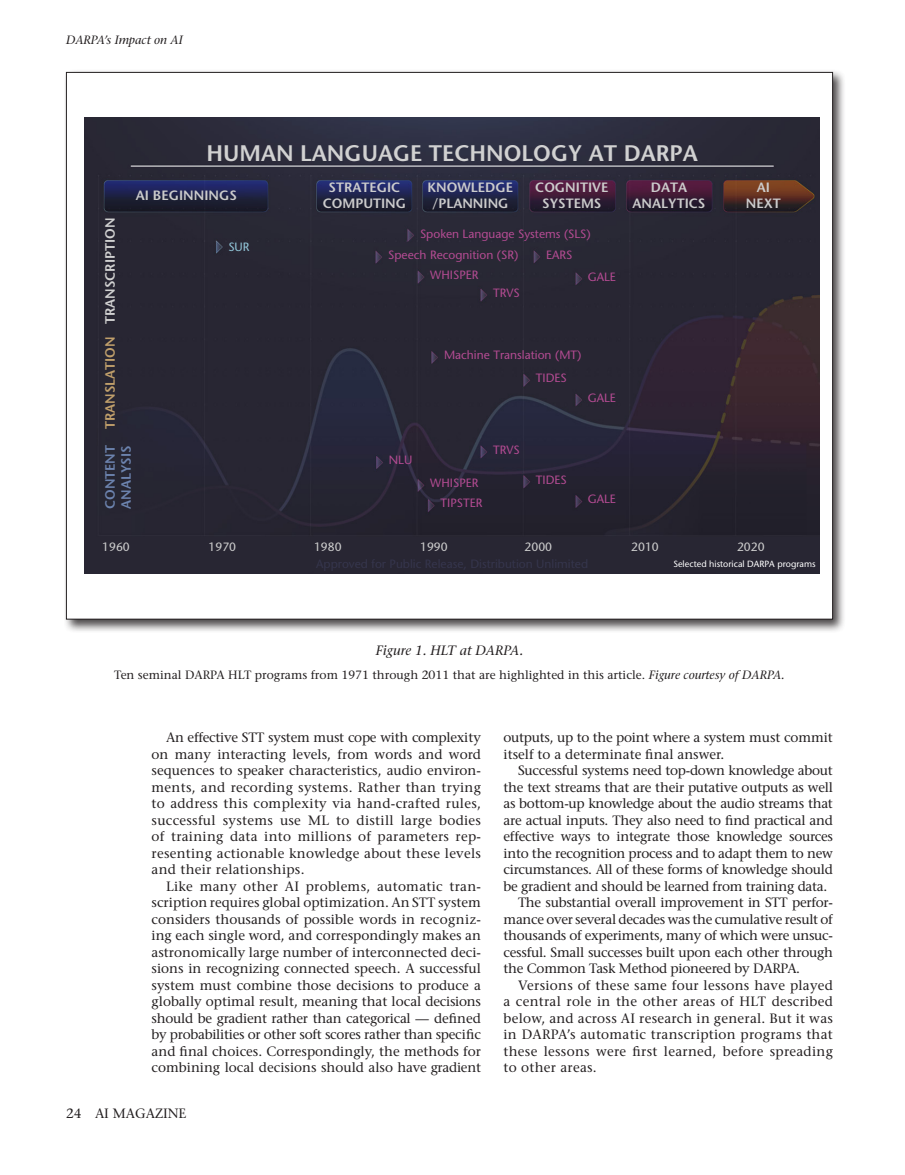
<style>
.page{position:relative;width:905px;height:1175px;background:#fff}
.page>*{position:absolute;margin:0;border:0;box-sizing:border-box;transform-origin:0 0}
.t1{font:600 22.5px "Stone Sans Std";color:#d1d1d1}
.t2{font:500 13.5px/16.5px "Stone Serif Std";letter-spacing:-.02em;color:#231f20;text-align:justify}
.t3{font:500 13.5px "Stone Serif Std";letter-spacing:.02em;color:#231f20}
.t4{font:600 13.5px/16.2px "Stone Sans Std";color:#ccc;text-align:center}
.t5{font:italic 500 13.5px "Stone Serif Std";color:#231f20}
.t6{font:600 13.5px/16.2px "Stone Sans Std";color:#6c83ae}
.t7{font:600 13.5px "Stone Sans Std";color:#d1d1d1}
.t8{font:500 13.5px "Stone Serif Std";color:#231f20}
.t9{font:600 13.5px "Stone Sans Std";color:#c09f6b}
.t10{font:500 12px/22.8px "Stone Sans Std";color:#b34b92}
.t11{font:500 12px "Stone Serif Std";color:#231f20}
.t12{font:500 12px "Stone Sans Std";color:#ccc}
.t13{font:italic 500 12px "Stone Serif Std";color:#231f20}
.t14{font:500 12px "Stone Sans Std";color:#92c7d9}
.t15{font:500 9px "Stone Sans Std";color:#fff}
.s1{font-style:italic}
</style>
<div class="page">
<div style="left:63px;top:69px;width:783px;height:564px;background:#231f20;opacity:.81"></div>
<div style="left:66px;top:72px;width:766px;height:547px;background:#fff"></div>
<img style="left:85px;top:118px;width:734px;height:456px">
<p class="t13" style="left:66px;top:33px;width:118px">DARPA’s Impact on AI</p>
<h1 class="t1" style="left:206px;top:140px;width:492px">HUMAN LANGUAGE TECHNOLOGY AT DARPA</h1>
<p class="t4" style="left:136px;top:187px;width:102px">AI BEGINNINGS</p>
<p class="t4" style="left:323px;top:179px;width:85px">STRATEGIC<br>COMPUTING</p>
<p class="t4" style="left:427px;top:179px;width:87px">KNOWLEDGE /PLANNING</p>
<p class="t4" style="left:535px;top:179px;width:75px">COGNITIVE<br>SYSTEMS</p>
<p class="t4" style="left:632px;top:179px;width:74px">DATA<br>ANALYTICS</p>
<p class="t4" style="left:745px;top:179px;width:37px">AI<br>NEXT</p>
<p class="t14" style="left:228px;top:239px;width:23px">SUR</p>
<p class="t10" style="left:388px;top:244px;width:131px">Speech Recognition (SR)</p>
<p class="t7" style="left:102px;top:324px;width:108px;rotate:-90deg">TRANSCRIPTION</p>
<p class="t9" style="left:102px;top:429px;width:94px;rotate:-90deg">TRANSLATION</p>
<p class="t6" style="left:102px;top:509px;width:66px;rotate:-90deg">CONTENT<br>ANALYSIS</p>
<p class="t12" style="left:102px;top:540px;width:29px">1960</p>
<p class="t12" style="left:209px;top:540px;width:29px">1970</p>
<p class="t12" style="left:314px;top:540px;width:29px">1980</p>
<p class="t12" style="left:420px;top:540px;width:29px">1990</p>
<p class="t12" style="left:524px;top:540px;width:29px">2000</p>
<p class="t12" style="left:631px;top:540px;width:29px">2010</p>
<p class="t12" style="left:737px;top:540px;width:29px">2020</p>
<p class="t10" style="left:420px;top:222px;width:172px">Spoken Language Systems (SLS)</p>
<p class="t10" style="left:546px;top:244px;width:28px">EARS</p>
<p class="t10" style="left:430px;top:264px;width:50px">WHISPER</p>
<p class="t10" style="left:587px;top:265px;width:29px">GALE</p>
<p class="t10" style="left:493px;top:282px;width:28px">TRVS</p>
<p class="t10" style="left:536px;top:344px;width:47px;text-indent:-92px">Machine Translation (MT)<br>TIDES</p>
<p class="t10" style="left:587px;top:386px;width:29px">GALE</p>
<p class="t10" style="left:493px;top:438px;width:28px">TRVS</p>
<p class="t10" style="left:389px;top:449px;width:25px">NLU</p>
<p class="t10" style="left:536px;top:468px;width:32px">TIDES</p>
<p class="t10" style="left:440px;top:473px;width:43px;line-height:20.1px;text-indent:-10px">WHISPER<br>TIPSTER</p>
<p class="t10" style="left:587px;top:487px;width:29px">GALE</p>
<p class="t15" style="left:673px;top:559px;width:144px">Selected historical DARPA programs</p>
<p class="t5" style="left:376px;top:642px;width:149px">Figure 1. HLT at DARPA.</p>
<p class="t11" style="left:114px;top:668px;width:672px">Ten seminal DARPA HLT programs from 1971 through 2011 that are highlighted in this article. <span class="s1">Figure courtesy of DARPA.</span></p>
<p class="t2" style="left:152px;top:729px;width:331px;text-indent:14px">An effective STT system must cope with complexity on many interacting levels, from words and word sequences to speaker characteristics, audio environ&shy;ments, and recording systems. Rather than trying to address this complexity via hand-crafted rules, successful systems use ML to distill large bodies of training data into millions of parameters rep&shy;resenting actionable knowledge about these levels and their relationships.</p>
<p class="t2" style="left:152px;top:878px;width:331px;text-indent:14px">Like many other AI problems, automatic tran&shy;scription requires global optimization. An STT system considers thousands of possible words in recogniz&shy;ing each single word, and correspondingly makes an astronomically large number of interconnected deci&shy;sions in recognizing connected speech. A successful system must combine those decisions to produce a globally optimal result, meaning that local decisions should be gradient rather than categorical — defined by probabilities or other soft scores rather than specific and final choices. Correspondingly, the methods for combining local decisions should also have gradient</p>
<p class="t8" style="left:66px;top:1105px;width:122px">24 AI MAGAZINE</p>
<p class="t2" style="left:503px;top:729px;width:331px">outputs, up to the point where a system must commit itself to a determinate final answer.</p>
<p class="t2" style="left:518px;top:762px;width:316px">Successful systems need top-down knowledge about</p>
<p class="t2" style="left:503px;top:779px;width:331px">the text streams that are their putative outputs as well</p>
<p class="t2" style="left:503px;top:795px;width:331px">as bottom-up knowledge about the audio streams that</p>
<p class="t2" style="left:503px;top:812px;width:331px">are actual inputs. They also need to find practical and</p>
<p class="t2" style="left:503px;top:828px;width:331px">effective ways to integrate those knowledge sources</p>
<p class="t2" style="left:503px;top:845px;width:331px">into the recognition process and to adapt them to new</p>
<p class="t2" style="left:503px;top:861px;width:331px">circumstances. All of these forms of knowledge should</p>
<p class="t2" style="left:503px;top:878px;width:325px">be gradient and should be learned from training data.</p>
<p class="t2" style="left:518px;top:894px;width:316px">The substantial overall improvement in STT perfor-</p>
<p class="t2" style="left:503px;top:911px;width:331px">mance over several decades was the cumulative result of</p>
<p class="t2" style="left:503px;top:927px;width:331px">thousands of experiments, many of which were unsuc-</p>
<p class="t2" style="left:503px;top:944px;width:331px">cessful. Small successes built upon each other through</p>
<p class="t2" style="left:503px;top:960px;width:298px">the Common Task Method pioneered by DARPA.</p>
<p class="t3" style="left:518px;top:977px;width:316px">Versions of these same four lessons have played</p>
<p class="t3" style="left:503px;top:993px;width:331px">a central role in the other areas of HLT described</p>
<p class="t3" style="left:503px;top:1010px;width:331px">below, and across AI research in general. But it was</p>
<p class="t3" style="left:503px;top:1026px;width:331px">in DARPA’s automatic transcription programs that</p>
<p class="t3" style="left:503px;top:1043px;width:331px">these lessons were first learned, before spreading</p>
<p class="t3" style="left:503px;top:1059px;width:95px">to other areas.</p>
</div>
